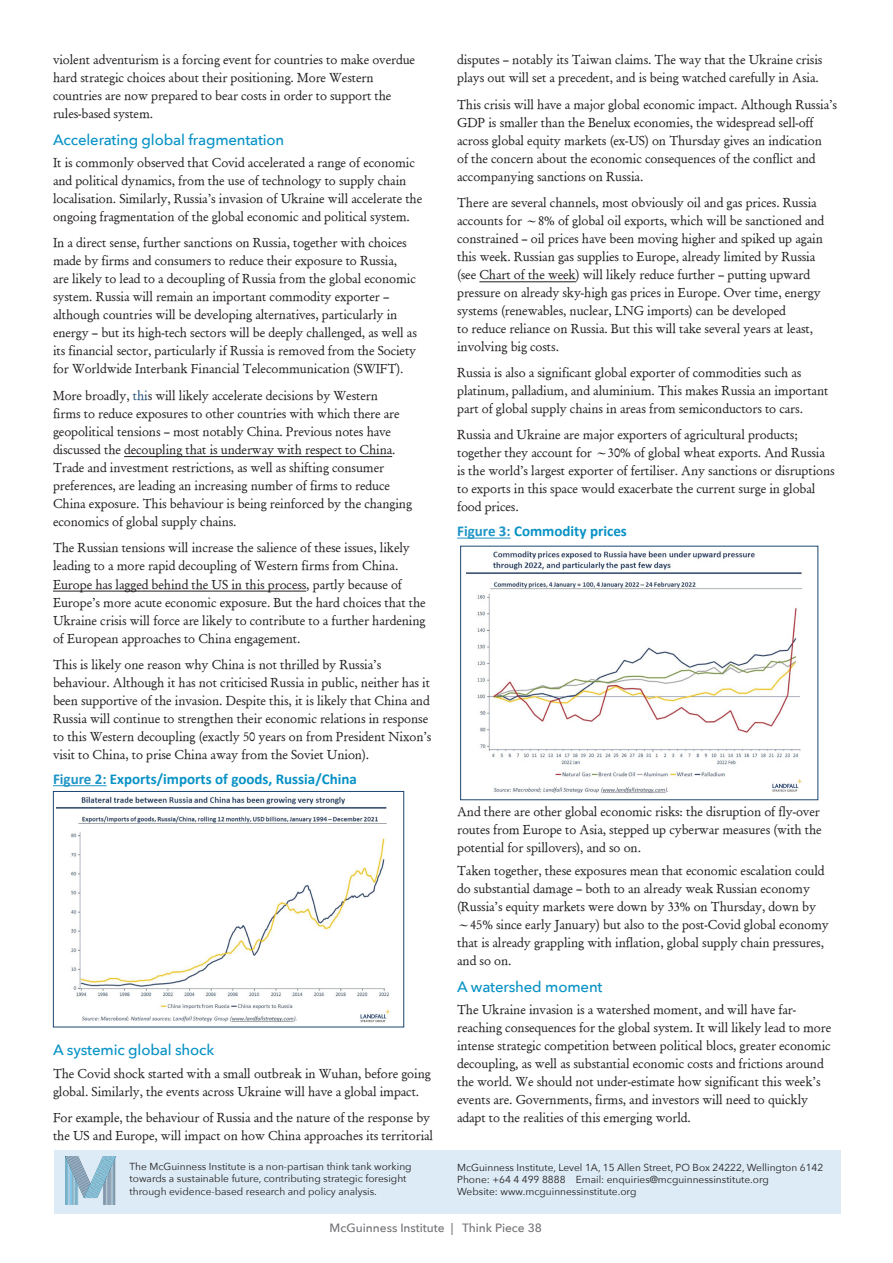
<style>
.page{position:relative;width:893px;height:1263px;background:#fff}
.page>*{position:absolute;margin:0;border:0;box-sizing:border-box;transform-origin:0 0}
.Avenir_Headings{font:500 15px "Avenir Next";letter-spacing:-.01em;color:#0792c5}
.FIGURE_HEADINGS{font:700 15px "Calibri";color:#0792c5}
.BODY{font:13.05px/18px "Garamond Macronby Paul Kennett";letter-spacing:-.01em;color:#231f20}
.t1{font:500 12px "Avenir Next";color:#717275}
.t2{font:10.2px/12.1px "Avenir Next";color:#231f20}
.s1{color:#204b75}
.s2{color:#1d95c6}
</style>
<div class="page">
<hr style="left:124px;top:456px;width:268px;height:1px;background:#231f20">
<hr style="left:53px;top:591px;width:253px;height:1px;background:#231f20">
<hr style="left:53px;top:785px;width:54px;height:1px;background:#1d95c6">
<img style="left:57px;top:796px;width:333px;height:227px">
<div style="left:53px;top:791px;width:351px;height:236px;border:1px solid #1c4771"></div>
<hr style="left:479px;top:282px;width:97px;height:1px;background:#231f20">
<hr style="left:457px;top:538px;width:54px;height:1px;background:#1d95c6">
<img style="left:467px;top:551px;width:335px;height:242px">
<div style="left:54px;top:1150px;width:786px;height:64px;background:#dcebf5"></div>
<img style="left:66px;top:1157px;width:49px;height:47px">
<p class="BODY" style="left:53px;top:50px;width:364px">violent adventurism is a forcing event for countries to make overdue hard strategic choices about their positioning. More Western countries are now prepared to bear costs in order to support the rules-based system.</p>
<p class="Avenir_Headings" style="left:53px;top:127px;width:233px">Accelerating global fragmentation</p>
<p class="BODY" style="left:53px;top:153px;width:371px">It is commonly observed that Covid accelerated a range of economic and political dynamics, from the use of technology to supply chain localisation. Similarly, Russia’s invasion of Ukraine will accelerate the ongoing fragmentation of the global economic and political system.</p>
<p class="BODY" style="left:53px;top:233px;width:365px">In a direct sense, further sanctions on Russia, together with choices made by firms and consumers to reduce their exposure to Russia,<br>are likely to lead to a decoupling of Russia from the global economic system. Russia will remain an important commodity exporter – although countries will be developing alternatives, particularly in energy – but its high-tech sectors will be deeply challenged, as well as its financial sector, particularly if Russia is removed from the Society for Worldwide Interbank Financial Telecommunication (SWIFT).</p>
<p class="BODY" style="left:53px;top:386px;width:361px">More broadly, <span class="s1">thi</span>s will likely accelerate decisions by Western<br>firms to reduce exposures to other countries with which there are geopolitical tensions – most notably China. Previous notes have discussed the decoupling that is underway with respect to China.<br>Trade and investment restrictions, as well as shifting consumer preferences, are leading an increasing number of firms to reduce China exposure. This behaviour is being reinforced by the changing economics of global supply chains.</p>
<p class="BODY" style="left:53px;top:538px;width:374px">The Russian tensions will increase the salience of these issues, likely leading to a more rapid decoupling of Western firms from China.<br>Europe has lagged behind the US in this process, partly because of Europe’s more acute economic exposure. But the hard choices that the Ukraine crisis will force are likely to contribute to a further hardening of European approaches to China engagement.</p>
<p class="BODY" style="left:53px;top:655px;width:380px">This is likely one reason why China is not thrilled by Russia’s behaviour. Although it has not criticised Russia in public, neither has it been supportive of the invasion. Despite this, it is likely that China and Russia will continue to strengthen their economic relations in response to this Western decoupling (exactly 50 years on from President Nixon’s visit to China, to prise China away from the Soviet Union).</p>
<p class="FIGURE_HEADINGS" style="left:53px;top:768px;width:305px"><span class="s2">Figure 2:</span> Exports/imports of goods, Russia/China</p>
<p class="Avenir_Headings" style="left:53px;top:1037px;width:163px">A systemic global shock</p>
<p class="BODY" style="left:53px;top:1063px;width:379px">The Covid shock started with a small outbreak in Wuhan, before going global. Similarly, the events across Ukraine will have a global impact.</p>
<p class="BODY" style="left:53px;top:1108px;width:382px">For example, the behaviour of Russia and the nature of the response by the US and Europe, will impact on how China approaches its territorial</p>
<p class="BODY" style="left:457px;top:50px;width:367px">disputes – notably its Taiwan claims. The way that the Ukraine crisis plays out will set a precedent, and is being watched carefully in Asia.</p>
<p class="BODY" style="left:457px;top:95px;width:382px">This crisis will have a major global economic impact. Although Russia’s GDP is smaller than the Benelux economies, the widespread sell-off across global equity markets (ex-US) on Thursday gives an indication<br>of the concern about the economic consequences of the conflict and accompanying sanctions on Russia.</p>
<p class="BODY" style="left:457px;top:193px;width:369px">There are several channels, most obviously oil and gas prices. Russia accounts for ~8% of global oil exports, which will be sanctioned and constrained – oil prices have been moving higher and spiked up again this week. Russian gas supplies to Europe, already limited by Russia (see Chart of the week) will likely reduce further – putting upward pressure on already sky-high gas prices in Europe. Over time, energy systems (renewables, nuclear, LNG imports) can be developed<br>to reduce reliance on Russia. But this will take several years at least, involving big costs.</p>
<p class="BODY" style="left:457px;top:363px;width:373px">Russia is also a significant global exporter of commodities such as platinum, palladium, and aluminium. This makes Russia an important part of global supply chains in areas from semiconductors to cars.</p>
<p class="BODY" style="left:457px;top:425px;width:379px">Russia and Ukraine are major exporters of agricultural products; together they account for ~30% of global wheat exports. And Russia is the world’s largest exporter of fertiliser. Any sanctions or disruptions to exports in this space would exacerbate the current surge in global food prices.</p>
<p class="FIGURE_HEADINGS" style="left:457px;top:521px;width:171px"><span class="s2">Figure 3:</span> Commodity prices</p>
<p class="BODY" style="left:457px;top:802px;width:366px">And there are other global economic risks: the disruption of fly-over routes from Europe to Asia, stepped up cyberwar measures (with the potential for spillovers), and so on.</p>
<p class="BODY" style="left:457px;top:861px;width:373px">Taken together, these exposures mean that economic escalation could do substantial damage – both to an already weak Russian economy (Russia’s equity markets were down by 33% on Thursday, down by ~45% since early January) but also to the post-Covid global economy that is already grappling with inflation, global supply chain pressures, and so on.</p>
<p class="Avenir_Headings" style="left:457px;top:974px;width:147px">A watershed moment</p>
<p class="BODY" style="left:457px;top:1000px;width:376px">The Ukraine invasion is a watershed moment, and will have far&shy;reaching consequences for the global system. It will likely lead to more intense strategic competition between political blocs, greater economic decoupling, as well as substantial economic costs and frictions around the world. We should not under-estimate how significant this week’s events are. Governments, firms, and investors will need to quickly adapt to the realities of this emerging world.</p>
<p class="t2" style="left:130px;top:1160px;width:284px">The McGuinness Institute is a non-partisan think tank working towards a sustainable future, contributing strategic foresight through evidence-based research and policy analysis.</p>
<p class="t2" style="left:457px;top:1161px;width:368px">McGuinness Institute, Level 1A, 15 Allen Street, PO Box 24222, Wellington 6142<br>Phone: +64 4 499 8888 Email: enquiries@mcguinnessinstitute.org<br>Website: www.mcguinnessinstitute.org</p>
<p class="t1" style="left:330px;top:1218px;width:214px">McGuinness Institute | Think Piece 38</p>
</div>
